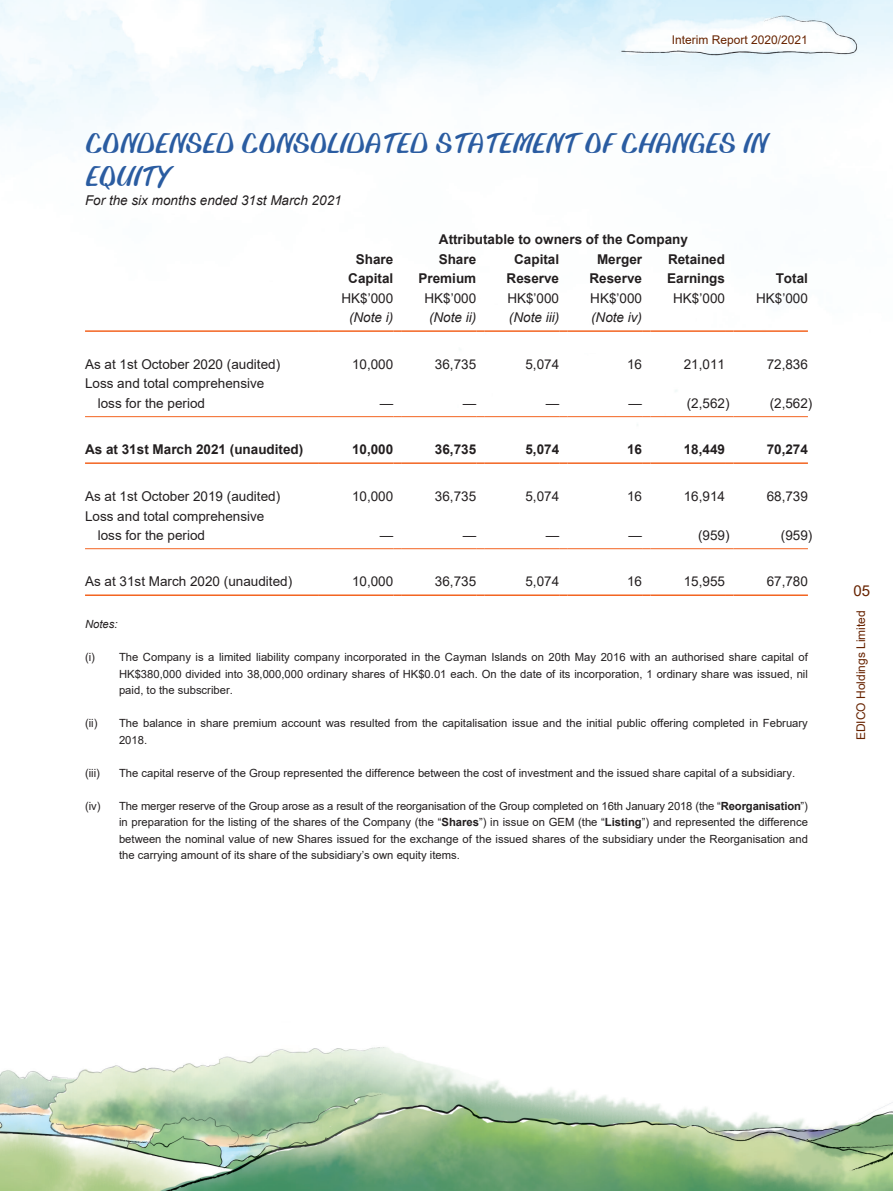
<style>
.page{position:relative;width:893px;height:1191px;background:#fff}
.page>*{position:absolute;margin:0;border:0;box-sizing:border-box;transform-origin:0 0}
.t1{font:30px/33px "Biffo MT Std";color:#2a5ca1}
.t2{font:15px "Arial";color:#672300}
.t3{font:13.5px/19.5px "Arial";color:#231f20}
.t4{font:700 13.5px/19.5px "Arial";color:#231f20;text-align:center}
.t5{font:italic 13.5px "Arial";color:#231f20}
.t6{font:12px "Arial";color:#672300}
.t7{font:11.25px/16.5px "Arial";color:#231f20;text-align:justify}
.t8{font:italic 11.25px "Arial";color:#231f20}
.s1{font-weight:700}
</style>
<div class="page">
<img style="left:0;top:0;width:893px;height:1191px">
<hr style="left:85px;top:330px;width:234px;height:2px;background:#f36421">
<hr style="left:319px;top:330px;width:74px;height:2px;background:#f36421">
<svg style="left:393px;top:330px;width:9px;height:2px"></svg>
<hr style="left:402px;top:330px;width:74px;height:2px;background:#f36421">
<svg style="left:476px;top:330px;width:9px;height:2px"></svg>
<hr style="left:485px;top:330px;width:74px;height:2px;background:#f36421">
<svg style="left:559px;top:330px;width:9px;height:2px"></svg>
<hr style="left:568px;top:330px;width:74px;height:2px;background:#f36421">
<svg style="left:642px;top:330px;width:9px;height:2px"></svg>
<hr style="left:651px;top:330px;width:74px;height:2px;background:#f36421">
<svg style="left:725px;top:330px;width:8px;height:2px"></svg>
<hr style="left:733px;top:330px;width:75px;height:2px;background:#f36421">
<hr style="left:85px;top:416px;width:234px;height:1px;background:#f36421">
<hr style="left:319px;top:416px;width:74px;height:1px;background:#f36421">
<hr style="left:402px;top:416px;width:74px;height:1px;background:#f36421">
<hr style="left:485px;top:416px;width:74px;height:1px;background:#f36421">
<hr style="left:568px;top:416px;width:74px;height:1px;background:#f36421">
<hr style="left:651px;top:416px;width:74px;height:1px;background:#f36421">
<hr style="left:733px;top:416px;width:75px;height:1px;background:#f36421">
<hr style="left:85px;top:462px;width:234px;height:2px;background:#f36421">
<hr style="left:319px;top:462px;width:74px;height:2px;background:#f36421">
<svg style="left:393px;top:462px;width:9px;height:2px"></svg>
<hr style="left:402px;top:462px;width:74px;height:2px;background:#f36421">
<svg style="left:476px;top:462px;width:9px;height:2px"></svg>
<hr style="left:485px;top:462px;width:74px;height:2px;background:#f36421">
<svg style="left:559px;top:462px;width:9px;height:2px"></svg>
<hr style="left:568px;top:462px;width:74px;height:2px;background:#f36421">
<svg style="left:642px;top:462px;width:9px;height:2px"></svg>
<hr style="left:651px;top:462px;width:74px;height:2px;background:#f36421">
<svg style="left:725px;top:462px;width:8px;height:2px"></svg>
<hr style="left:733px;top:462px;width:75px;height:2px;background:#f36421">
<hr style="left:85px;top:548px;width:234px;height:1px;background:#f36421">
<hr style="left:319px;top:548px;width:74px;height:1px;background:#f36421">
<hr style="left:402px;top:548px;width:74px;height:1px;background:#f36421">
<hr style="left:485px;top:548px;width:74px;height:1px;background:#f36421">
<hr style="left:568px;top:548px;width:74px;height:1px;background:#f36421">
<hr style="left:651px;top:548px;width:74px;height:1px;background:#f36421">
<hr style="left:733px;top:548px;width:75px;height:1px;background:#f36421">
<hr style="left:85px;top:594px;width:234px;height:2px;background:#f36421">
<hr style="left:319px;top:594px;width:74px;height:2px;background:#f36421">
<svg style="left:393px;top:594px;width:9px;height:2px"></svg>
<hr style="left:402px;top:594px;width:74px;height:2px;background:#f36421">
<svg style="left:476px;top:594px;width:9px;height:2px"></svg>
<hr style="left:485px;top:594px;width:74px;height:2px;background:#f36421">
<svg style="left:559px;top:594px;width:9px;height:2px"></svg>
<hr style="left:568px;top:594px;width:74px;height:2px;background:#f36421">
<svg style="left:642px;top:594px;width:9px;height:2px"></svg>
<hr style="left:651px;top:594px;width:74px;height:2px;background:#f36421">
<svg style="left:725px;top:594px;width:8px;height:2px"></svg>
<hr style="left:733px;top:594px;width:75px;height:2px;background:#f36421">
<p class="t6" style="left:672px;top:31px;width:138px">Interim Report 2020/2021</p>
<p class="t1" style="left:85px;top:127px;width:683px">CONDENSED CONSOLIDATED STATEMENT OF CHANGES IN<br>EQUITY</p>
<p class="t5" style="left:85px;top:191px;width:258px">For the six months ended 31st March 2021</p>
<p class="t4" style="left:439px;top:230px;width:251px">Attributable to owners of the Company</p>
<p class="t4" style="left:348px;top:249px;width:47px">Share<br>Capital</p>
<p class="t4" style="left:418px;top:249px;width:59px;text-align:right">Share<br>Premium</p>
<p class="t4" style="left:507px;top:249px;width:54px">Capital<br>Reserve</p>
<p class="t4" style="left:589px;top:249px;width:54px">Merger<br>Reserve</p>
<p class="t4" style="left:667px;top:249px;width:59px;text-align:left">Retained<br>Earnings</p>
<p class="t4" style="left:776px;top:269px;width:34px">Total</p>
<p class="t3" style="left:342px;top:288px;width:53px">HK$’000</p>
<p class="t3" style="left:424px;top:288px;width:53px">HK$’000</p>
<p class="t3" style="left:507px;top:288px;width:53px">HK$’000</p>
<p class="t3" style="left:590px;top:288px;width:53px">HK$’000</p>
<p class="t3" style="left:673px;top:288px;width:53px">HK$’000</p>
<p class="t3" style="left:756px;top:288px;width:53px">HK$’000</p>
<p class="t5" style="left:349px;top:308px;width:46px">(Note i)</p>
<p class="t5" style="left:429px;top:308px;width:49px">(Note ii)</p>
<p class="t5" style="left:509px;top:308px;width:52px">(Note iii)</p>
<p class="t5" style="left:591px;top:308px;width:53px">(Note iv)</p>
<p class="t3" style="left:85px;top:354px;width:197px">As at 1st October 2020 (audited)</p>
<p class="t3" style="left:352px;top:354px;width:43px">10,000</p>
<p class="t3" style="left:435px;top:354px;width:43px">36,735</p>
<p class="t3" style="left:525px;top:354px;width:35px">5,074</p>
<p class="t3" style="left:627px;top:354px;width:17px">16</p>
<p class="t3" style="left:684px;top:354px;width:43px">21,011</p>
<p class="t3" style="left:767px;top:354px;width:43px">72,836</p>
<p class="t3" style="left:98px;top:374px;width:168px;text-indent:-13px">Loss and total comprehensive loss for the period</p>
<p class="t3" style="left:380px;top:393px;width:15px">—</p>
<p class="t3" style="left:463px;top:393px;width:15px">—</p>
<p class="t3" style="left:546px;top:393px;width:15px">—</p>
<p class="t3" style="left:629px;top:393px;width:15px">—</p>
<p class="t3" style="left:687px;top:393px;width:44px">(2,562)</p>
<p class="t3" style="left:770px;top:393px;width:44px">(2,562)</p>
<p class="t4" style="left:85px;top:440px;width:220px">As at 31st March 2021 (unaudited)</p>
<p class="t4" style="left:352px;top:440px;width:43px">10,000</p>
<p class="t4" style="left:435px;top:440px;width:43px">36,735</p>
<p class="t4" style="left:525px;top:440px;width:35px">5,074</p>
<p class="t4" style="left:627px;top:440px;width:17px">16</p>
<p class="t4" style="left:684px;top:440px;width:43px">18,449</p>
<p class="t4" style="left:767px;top:440px;width:43px">70,274</p>
<p class="t3" style="left:85px;top:486px;width:197px">As at 1st October 2019 (audited)</p>
<p class="t3" style="left:352px;top:486px;width:43px">10,000</p>
<p class="t3" style="left:435px;top:486px;width:43px">36,735</p>
<p class="t3" style="left:525px;top:486px;width:35px">5,074</p>
<p class="t3" style="left:627px;top:486px;width:17px">16</p>
<p class="t3" style="left:684px;top:486px;width:43px">16,914</p>
<p class="t3" style="left:767px;top:486px;width:43px">68,739</p>
<p class="t3" style="left:98px;top:506px;width:168px;text-indent:-13px">Loss and total comprehensive loss for the period</p>
<p class="t3" style="left:380px;top:525px;width:15px">—</p>
<p class="t3" style="left:463px;top:525px;width:15px">—</p>
<p class="t3" style="left:546px;top:525px;width:15px">—</p>
<p class="t3" style="left:629px;top:525px;width:15px">—</p>
<p class="t3" style="left:698px;top:525px;width:33px">(959)</p>
<p class="t3" style="left:781px;top:525px;width:33px">(959)</p>
<p class="t3" style="left:85px;top:571px;width:209px">As at 31st March 2020 (unaudited)</p>
<p class="t3" style="left:352px;top:571px;width:43px">10,000</p>
<p class="t3" style="left:435px;top:571px;width:43px">36,735</p>
<p class="t3" style="left:525px;top:571px;width:35px">5,074</p>
<p class="t3" style="left:627px;top:571px;width:17px">16</p>
<p class="t3" style="left:684px;top:571px;width:43px">15,955</p>
<p class="t3" style="left:767px;top:571px;width:43px">67,780</p>
<p class="t8" style="left:85px;top:617px;width:34px">Notes:</p>
<p class="t7" style="left:119px;top:649px;width:690px;text-indent:-34px">(i) The Company is a limited liability company incorporated in the Cayman Islands on 20th May 2016 with an authorised share capital of HK$380,000 divided into 38,000,000 ordinary shares of HK$0.01 each. On the date of its incorporation, 1 ordinary share was issued, nil paid, to the subscriber.</p>
<p class="t7" style="left:119px;top:715px;width:690px;text-indent:-34px">(ii) The balance in share premium account was resulted from the capitalisation issue and the initial public offering completed in February<br>2018.</p>
<p class="t7" style="left:85px;top:764px;width:16px">(iii)</p>
<p class="t7" style="left:119px;top:764px;width:677px">The capital reserve of the Group represented the difference between the cost of investment and the issued share capital of a subsidiary.</p>
<p class="t7" style="left:119px;top:797px;width:690px;text-indent:-34px">(iv) The merger reserve of the Group arose as a result of the reorganisation of the Group completed on 16th January 2018 (the “<span class="s1">Reorganisation</span>”) in preparation for the listing of the shares of the Company (the “<span class="s1">Shares</span>”) in issue on GEM (the “<span class="s1">Listing</span>”) and represented the difference between the nominal value of new Shares issued for the exchange of the issued shares of the subsidiary under the Reorganisation and the carrying amount of its share of the subsidiary’s own equity items.</p>
<p class="t2" style="left:853px;top:580px;width:18px">05</p>
<p class="t6" style="left:853px;top:740px;width:132px;rotate:-90deg">EDICO Holdings Limited</p>
</div>
